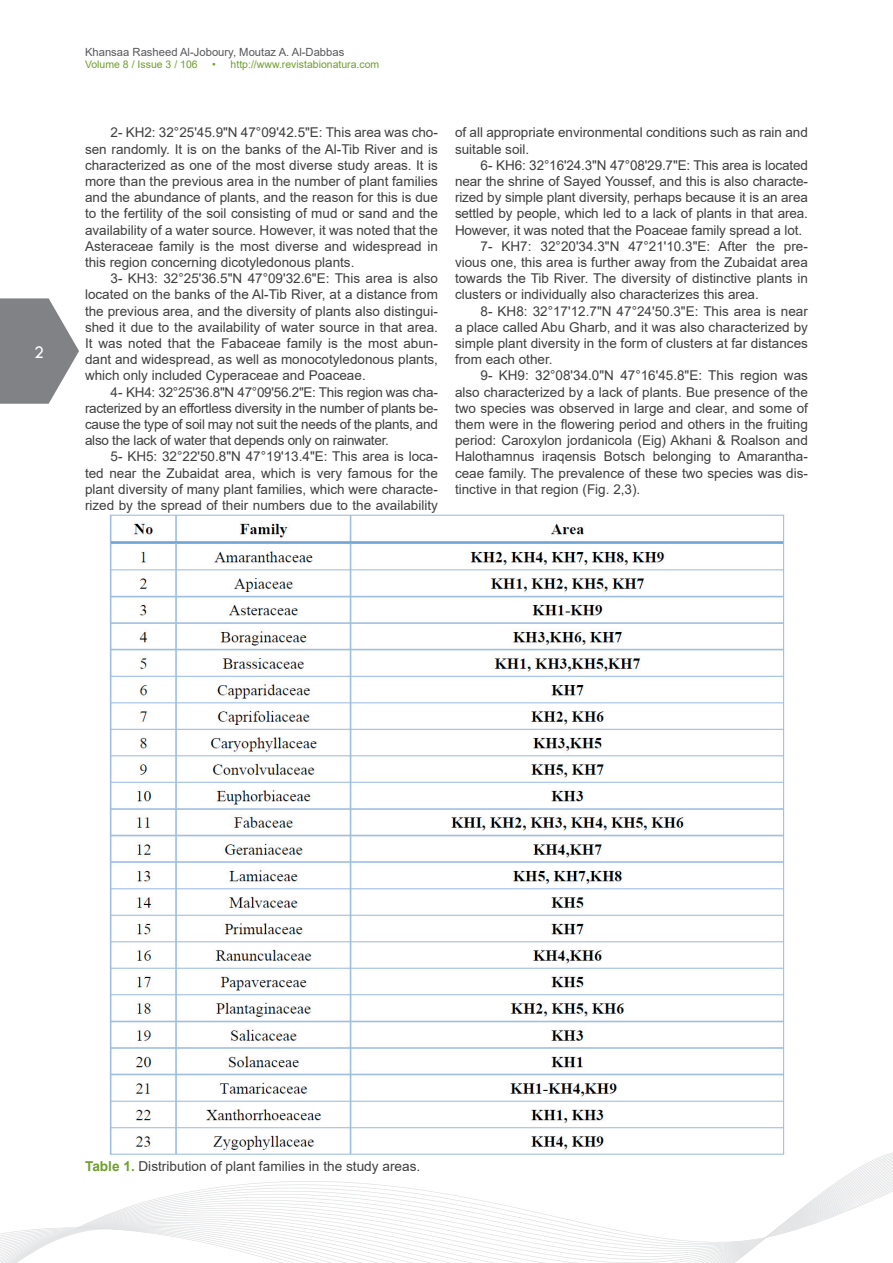
<style>
.page{position:relative;width:893px;height:1263px;background:#fff}
.page>*{position:absolute;margin:0;border:0;box-sizing:border-box;transform-origin:0 0}
.t1{font:18px "Tw Cen";color:#fff}
.t2{font:13.65px "Arial";color:#3e3e3f}
.t3{font:13.5px/16.2px "Arial";color:#3e3e3f;text-align:justify}
.t4{font:11.25px "Arial";color:#57585a}
.t5{font:10.5px "Arial";color:#709e2e}
.s1{font-weight:700;color:#709e2e}
</style>
<div class="page">
<svg style="left:0;top:298px;width:79px;height:106px"></svg>
<svg style="left:0;top:1152px;width:893px;height:111px"></svg>
<img style="left:106px;top:514px;width:681px;height:643px">
<h1 class="t1" style="left:34px;top:341px;width:11px">2</h1>
<p class="t4" style="left:85px;top:44px;width:261px">Khansaa Rasheed Al-Joboury, Moutaz A. Al-Dabbas</p>
<p class="t5" style="left:85px;top:57px;width:114px">Volume 8 / Issue 3 / 106</p>
<p class="t5" style="left:212px;top:57px;width:169px">• http://www.revistabionatura.com</p>
<p class="t3" style="left:85px;top:124px;width:354px;text-indent:26px">2- KH2: 32°25'45.9"N 47°09'42.5"E: This area was cho&shy;sen randomly. It is on the banks of the Al-Tib River and is characterized as one of the most diverse study areas. It is more than the previous area in the number of plant families and the abundance of plants, and the reason for this is due to the fertility of the soil consisting of mud or sand and the availability of a water source. However, it was noted that the Asteraceae family is the most diverse and widespread in this region concerning dicotyledonous plants.</p>
<p class="t3" style="left:85px;top:270px;width:354px;text-indent:26px">3- KH3: 32°25'36.5"N 47°09'32.6"E: This area is also located on the banks of the Al-Tib River, at a distance from the previous area, and the diversity of plants also distingui&shy;shed it due to the availability of water source in that area.<br>It was noted that the Fabaceae family is the most abun&shy;dant and widespread, as well as monocotyledonous plants, which only included Cyperaceae and Poaceae.</p>
<p class="t3" style="left:85px;top:384px;width:354px;text-indent:26px">4- KH4: 32°25'36.8"N 47°09'56.2"E: This region was cha&shy;racterized by an effortless diversity in the number of plants be&shy;cause the type of soil may not suit the needs of the plants, and also the lack of water that depends only on rainwater.</p>
<p class="t3" style="left:85px;top:448px;width:354px;text-indent:26px">5- KH5: 32°22'50.8"N 47°19'13.4"E: This area is loca&shy;ted near the Zubaidat area, which is very famous for the plant diversity of many plant families, which were characte&shy;rized by the spread of their numbers due to the availability</p>
<p class="t3" style="left:455px;top:124px;width:354px">of all appropriate environmental conditions such as rain and suitable soil.</p>
<p class="t3" style="left:480px;top:157px;width:329px">6- KH6: 32°16'24.3"N 47°08'29.7"E: This area is located</p>
<p class="t3" style="left:455px;top:173px;width:354px">near the shrine of Sayed Youssef, and this is also characte-</p>
<p class="t3" style="left:455px;top:189px;width:354px">rized by simple plant diversity, perhaps because it is an area</p>
<p class="t3" style="left:455px;top:205px;width:354px">settled by people, which led to a lack of plants in that area.</p>
<p class="t3" style="left:455px;top:222px;width:349px">However, it was noted that the Poaceae family spread a lot.</p>
<p class="t3" style="left:480px;top:238px;width:329px">7- KH7: 32°20'34.3"N 47°21'10.3"E: After the pre-</p>
<p class="t3" style="left:455px;top:254px;width:354px">vious one, this area is further away from the Zubaidat area</p>
<p class="t3" style="left:455px;top:270px;width:354px">towards the Tib River. The diversity of distinctive plants in</p>
<p class="t3" style="left:455px;top:286px;width:305px">clusters or individually also characterizes this area.</p>
<p class="t3" style="left:480px;top:303px;width:329px">8- KH8: 32°17'12.7"N 47°24'50.3"E: This area is near</p>
<p class="t3" style="left:455px;top:319px;width:354px">a place called Abu Gharb, and it was also characterized by</p>
<p class="t3" style="left:455px;top:335px;width:354px">simple plant diversity in the form of clusters at far distances</p>
<p class="t3" style="left:455px;top:351px;width:99px">from each other.</p>
<p class="t3" style="left:480px;top:367px;width:329px">9- KH9: 32°08'34.0"N 47°16'45.8"E: This region was</p>
<p class="t3" style="left:455px;top:384px;width:354px">also characterized by a lack of plants. Bue presence of the</p>
<p class="t3" style="left:455px;top:400px;width:354px">two species was observed in large and clear, and some of</p>
<p class="t3" style="left:455px;top:416px;width:354px">them were in the flowering period and others in the fruiting</p>
<p class="t3" style="left:455px;top:432px;width:354px">period: Caroxylon jordanicola (Eig) Akhani &amp; Roalson and</p>
<p class="t3" style="left:455px;top:448px;width:354px">Halothamnus iraqensis Botsch belonging to Amarantha-</p>
<p class="t3" style="left:455px;top:465px;width:354px">ceae family. The prevalence of these two species was dis-</p>
<p class="t3" style="left:455px;top:481px;width:187px">tinctive in that region (Fig. 2,3).</p>
<p class="t2" style="left:85px;top:1157px;width:337px"><span class="s1">Table 1.</span> Distribution of plant families in the study areas.</p>
</div>
